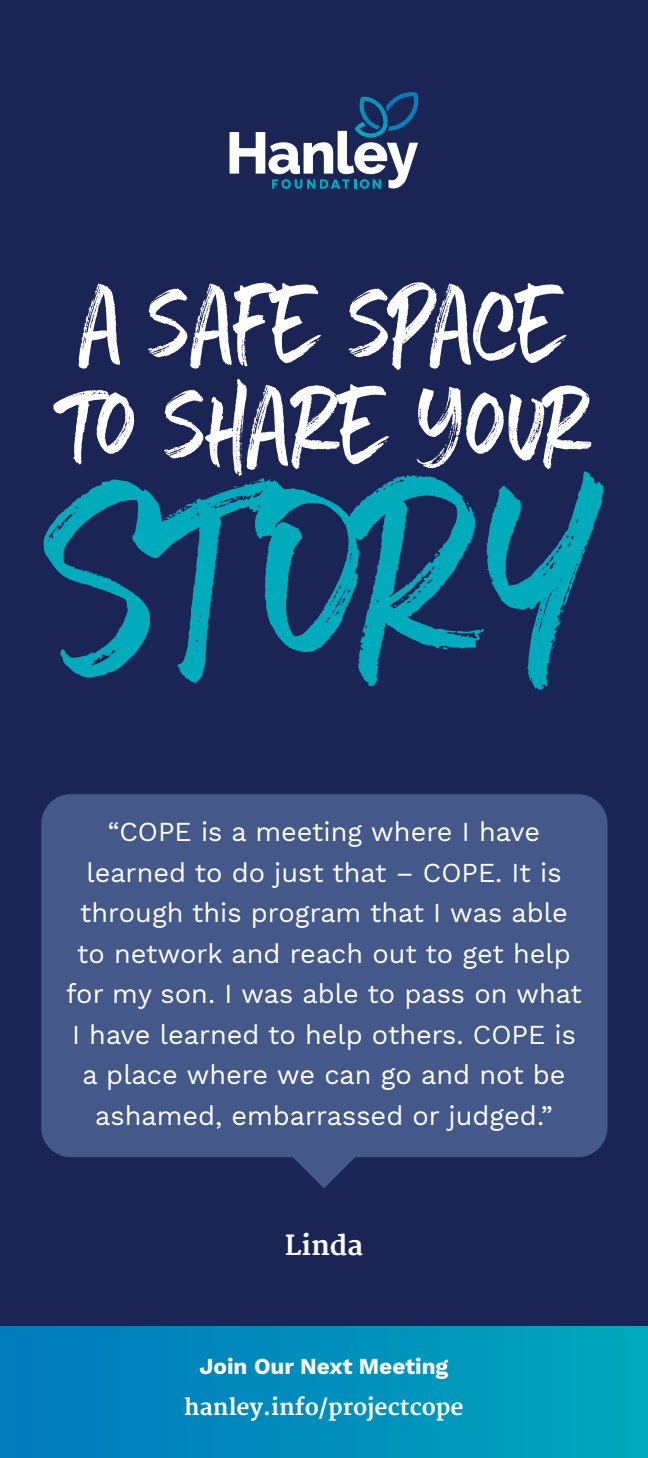
<style>
.page{position:relative;width:648px;height:1458px;background:#1b2555}
.page>*{position:absolute;margin:0;border:0;box-sizing:border-box;transform-origin:0 0}
.t1{font:270px "Five Boroughs Handwriting Regul";letter-spacing:-.09em;color:#00acbb}
.t2{font:110.25px/101.2px "Five Boroughs Handwriting Regul";letter-spacing:-.03em;color:#fff}
.t3{font:27px/40.5px "Work Sans";color:#fff;text-align:center}
.t4{font:700 27px "Merriweather";color:#fff}
.t5{font:700 22.5px "Merriweather";color:#fff}
.t6{font:700 22.5px "Work Sans";color:#fff}
</style>
<div class="page">
<svg style="left:230px;top:92px;width:189px;height:97px"></svg>
<svg style="left:41px;top:794px;width:567px;height:394px;background:#405485"></svg>
<div style="left:0;top:1326px;width:648px;height:132px;background:linear-gradient(to right,#0078bc,#00a7bc)"></div>
<h2 class="t2" style="left:53px;top:276px;width:541px">A SAFE SPACE<br>TO SHARE YOUR</h2>
<h1 class="t1" style="left:44px;top:462px;width:560px">STORY</h1>
<p class="t3" style="left:66px;top:814px;width:517px">“COPE is a meeting where I have learned to do just that – COPE. It is through this program that I was able to network and reach out to get help for my son. I was able to pass on what I have learned to help others. COPE is a place where we can go and not be ashamed, embarrassed or judged.”</p>
<p class="t4" style="left:285px;top:1233px;width:80px">Linda</p>
<p class="t6" style="left:200px;top:1358px;width:250px">Join Our Next Meeting</p>
<p class="t5" style="left:184px;top:1396px;width:281px">hanley.info/projectcope</p>
</div>
